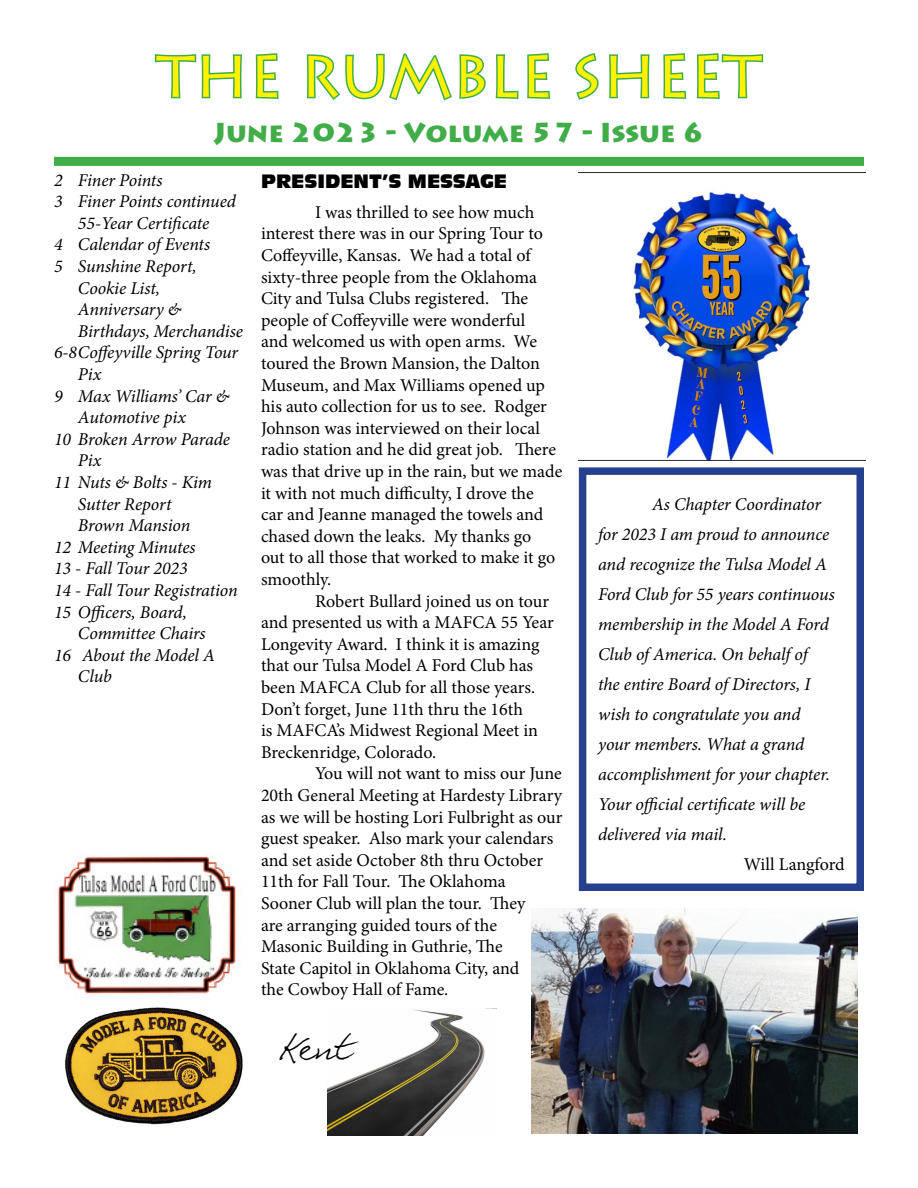
<style>
.page{position:relative;width:918px;height:1188px;background:#fff}
.page>*{position:absolute;margin:0;border:0;box-sizing:border-box;transform-origin:0 0}
.t1{font:58.5px "Lithos Pro";color:#fff200}
.t2{font:36px "Galeforce BTN";color:#000}
.t3{font:900 27px "Lithos Pro";color:#41ad49}
.t4{font:18px/21.6px "Minion Pro";color:#000}
.t5{font:italic 18px/30px "Minion Pro";letter-spacing:-.01em;color:#000}
.t6{font:18px "Incised 901 BT Compact";color:#000}
</style>
<div class="page">
<img style="left:328px;top:1008px;width:169px;height:127px">
<svg style="left:154px;top:54px;width:88px;height:45px"></svg>
<svg style="left:255px;top:53px;width:24px;height:46px"></svg>
<svg style="left:306px;top:53px;width:180px;height:48px"></svg>
<svg style="left:495px;top:54px;width:24px;height:45px"></svg>
<svg style="left:527px;top:53px;width:23px;height:46px"></svg>
<svg style="left:575px;top:53px;width:24px;height:47px"></svg>
<svg style="left:609px;top:54px;width:41px;height:45px"></svg>
<svg style="left:663px;top:53px;width:24px;height:46px"></svg>
<svg style="left:697px;top:53px;width:67px;height:46px"></svg>
<img style="left:56px;top:853px;width:184px;height:155px">
<img style="left:64px;top:1008px;width:179px;height:117px">
<div style="left:54px;top:157px;width:810px;height:9px;background:#41ad49"></div>
<img style="left:532px;top:908px;width:325px;height:225px">
<img style="left:579px;top:173px;width:286px;height:288px">
<div style="left:579px;top:467px;width:285px;height:424px;border:8px solid #25408f"></div>
<h1 class="t1" style="left:157px;top:43px;width:606px">THE RUMBLE SHEET</h1>
<h3 class="t3" style="left:214px;top:116px;width:492px">June 2023 - Volume 57 - Issue 6</h3>
<p class="t5" style="left:54px;top:165px;width:110px">2 Finer Points</p>
<p class="t5" style="left:54px;top:186px;width:183px">3 Finer Points continued</p>
<p class="t5" style="left:78px;top:208px;width:133px">55-Year Certificate</p>
<p class="t5" style="left:54px;top:230px;width:158px">4 Calendar of Events</p>
<p class="t5" style="left:54px;top:251px;width:144px">5 Sunshine Report,</p>
<p class="t5" style="left:78px;top:273px;width:84px">Cookie List,</p>
<p class="t5" style="left:78px;top:294px;width:105px">Anniversary &amp;</p>
<p class="t5" style="left:78px;top:316px;width:167px">Birthdays, Merchandise</p>
<p class="t5" style="left:54px;top:338px;width:186px">6-8Coffeyville Spring Tour</p>
<p class="t5" style="left:78px;top:359px;width:25px">Pix</p>
<p class="t5" style="left:54px;top:381px;width:177px">9 Max Williams’ Car &amp;</p>
<p class="t5" style="left:78px;top:402px;width:109px">Automotive pix</p>
<p class="t5" style="left:54px;top:424px;width:178px">10 Broken Arrow Parade</p>
<p class="t5" style="left:78px;top:446px;width:25px">Pix</p>
<p class="t5" style="left:54px;top:467px;width:159px">11 Nuts &amp; Bolts - Kim</p>
<p class="t5" style="left:78px;top:489px;width:95px">Sutter Report</p>
<p class="t5" style="left:78px;top:510px;width:114px">Brown Mansion</p>
<p class="t5" style="left:54px;top:532px;width:143px">12 Meeting Minutes</p>
<p class="t5" style="left:54px;top:554px;width:135px">13 - Fall Tour 2023</p>
<p class="t5" style="left:54px;top:575px;width:185px">14 - Fall Tour Registration</p>
<p class="t5" style="left:54px;top:597px;width:135px">15 Officers, Board,</p>
<p class="t5" style="left:78px;top:618px;width:129px">Committee Chairs</p>
<p class="t5" style="left:54px;top:640px;width:163px">16 About the Model A</p>
<p class="t5" style="left:78px;top:662px;width:35px">Club</p>
<p class="t6" style="left:261px;top:170px;width:248px">PRESIDENT’S MESSAGE</p>
<p class="t4" style="left:261px;top:201px;width:303px;text-indent:54px">I was thrilled to see how much interest there was in our Spring Tour to Coffeyville, Kansas. We had a total of sixty-three people from the Oklahoma City and Tulsa Clubs registered. The people of Coffeyville were wonderful<br>and welcomed us with open arms. We toured the Brown Mansion, the Dalton Museum, and Max Williams opened up his auto collection for us to see. Rodger Johnson was interviewed on their local radio station and he did great job. There was that drive up in the rain, but we made it with not much difficulty, I drove the<br>car and Jeanne managed the towels and chased down the leaks. My thanks go<br>out to all those that worked to make it go smoothly.</p>
<p class="t4" style="left:261px;top:590px;width:294px;text-indent:54px">Robert Bullard joined us on tour and presented us with a MAFCA 55 Year Longevity Award. I think it is amazing that our Tulsa Model A Ford Club has been MAFCA Club for all those years.<br>Don’t forget, June 11th thru the 16th<br>is MAFCA’s Midwest Regional Meet in Breckenridge, Colorado.</p>
<p class="t4" style="left:261px;top:763px;width:303px;text-indent:54px">You will not want to miss our June 20th General Meeting at Hardesty Library as we will be hosting Lori Fulbright as our guest speaker. Also mark your calendars and set aside October 8th thru October 11th for Fall Tour. The Oklahoma<br>Sooner Club will plan the tour. They<br>are arranging guided tours of the Masonic Building in Guthrie, The<br>State Capitol in Oklahoma City, and<br>the Cowboy Hall of Fame.</p>
<h2 class="t2" style="left:281px;top:1023px;width:73px">Kent</h2>
<p class="t5" style="left:598px;top:489px;width:238px;text-indent:54px">As Chapter Coordinator for 2023 I am proud to announce and recognize the Tulsa Model A<br>Ford Club for 55 years continuous membership in the Model A Ford<br>Club of America. On behalf of<br>the entire Board of Directors, I wish to congratulate you and your members. What a grand accomplishment for your chapter.<br>Your official certificate will be delivered via mail.</p>
<p class="t4" style="left:744px;top:853px;width:102px">Will Langford</p>
</div>
